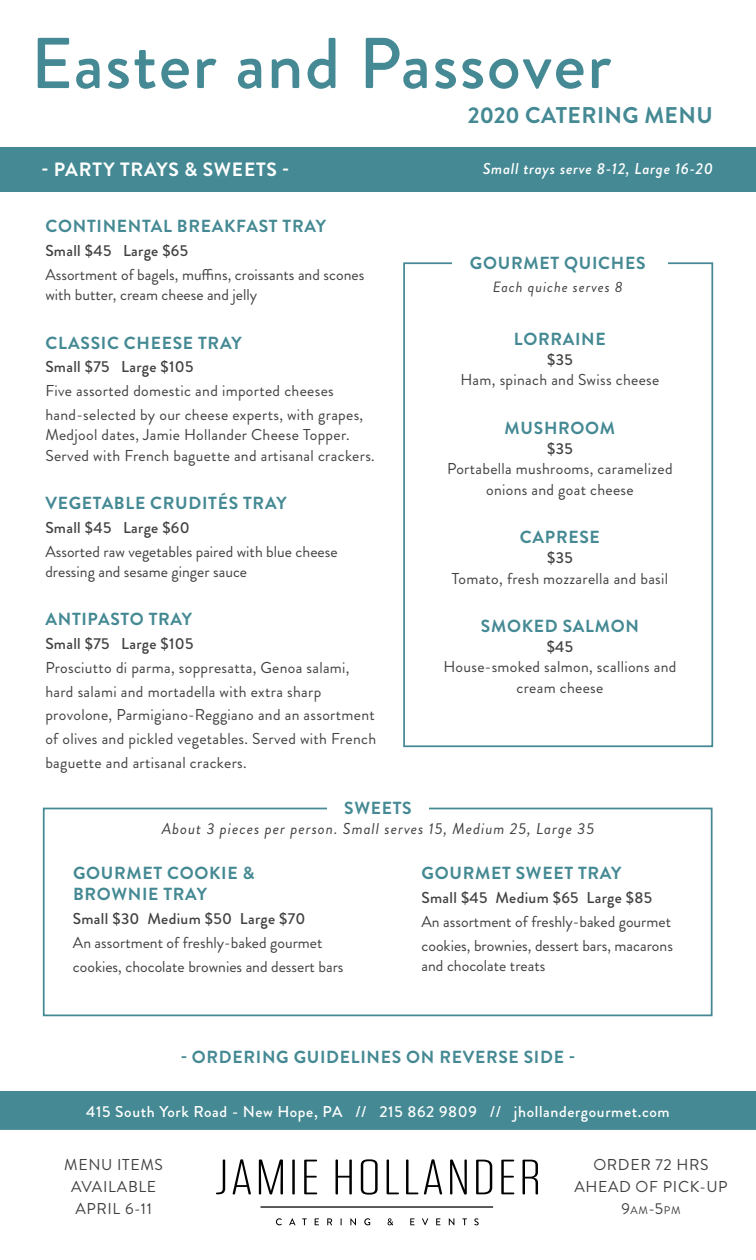
<style>
.page{position:relative;width:756px;height:1260px;background:#fff}
.page>*{position:absolute;margin:0;border:0;box-sizing:border-box;transform-origin:0 0}
.t1{font:500 71.75px "Brandon Grotesque";letter-spacing:.02em;color:#448993}
.t2{font:700 22.75px "Brandon Grotesque";letter-spacing:.02em;color:#448993}
.t3{font:700 19.25px "Brandon Grotesque";letter-spacing:.04em;color:#fff}
.t4{font:700 17.5px/21px "Brandon Grotesque";letter-spacing:.04em;color:#448993}
.t5{font:15.75px/23.8px "Brandon Grotesque";letter-spacing:.02em;color:#414141}
.t6{font:15.75px/23.8px "Brandon Grotesque";color:#414141}
.t7{font:500 15.75px "Brandon Grotesque";letter-spacing:.02em;color:#414141}
.t8{font:500 15.75px "Brandon Grotesque";letter-spacing:.04em;color:#fff}
.t9{font:italic 15.75px "Brandon Grotesque";letter-spacing:.06em;color:#414141}
.t10{font:15.75px/21.7px "Brandon Grotesque";letter-spacing:.04em;color:#414141;text-align:center}
.t11{font:italic 500 15.75px "Brandon Grotesque";letter-spacing:.04em;color:#fff}
.t12{font:italic 14.88px "Brandon Grotesque";letter-spacing:.06em;color:#414141}
.t13{font:11.03px "Brandon Grotesque";color:#414141}
.s1{font-size:15.75px}
</style>
<div class="page">
<div style="left:43px;top:808px;width:670px;height:208px;border:2px solid #448993"></div>
<div style="left:0;top:147px;width:756px;height:44px;background:#448993"></div>
<div style="left:327px;top:796px;width:102px;height:21px;background:#fff"></div>
<div style="left:0;top:1091px;width:756px;height:39px;background:#448993"></div>
<svg style="left:216px;top:1159px;width:9px;height:35px"></svg>
<svg style="left:233px;top:1159px;width:18px;height:35px"></svg>
<svg style="left:259px;top:1159px;width:24px;height:36px"></svg>
<hr style="left:292px;top:1159px;width:3px;height:35px;background:#000">
<svg style="left:304px;top:1160px;width:13px;height:34px"></svg>
<svg style="left:336px;top:1159px;width:16px;height:36px"></svg>
<svg style="left:361px;top:1159px;width:17px;height:36px"></svg>
<svg style="left:387px;top:1159px;width:12px;height:35px"></svg>
<svg style="left:406px;top:1159px;width:12px;height:35px"></svg>
<svg style="left:424px;top:1159px;width:18px;height:35px"></svg>
<svg style="left:450px;top:1159px;width:17px;height:36px"></svg>
<svg style="left:476px;top:1160px;width:16px;height:34px"></svg>
<svg style="left:501px;top:1160px;width:13px;height:34px"></svg>
<svg style="left:523px;top:1160px;width:15px;height:35px"></svg>
<svg style="left:276px;top:1218px;width:6px;height:7px"></svg>
<svg style="left:289px;top:1218px;width:7px;height:7px"></svg>
<svg style="left:302px;top:1218px;width:5px;height:7px"></svg>
<svg style="left:315px;top:1218px;width:4px;height:7px"></svg>
<svg style="left:327px;top:1218px;width:5px;height:7px"></svg>
<svg style="left:350px;top:1218px;width:6px;height:7px"></svg>
<svg style="left:364px;top:1218px;width:6px;height:7px"></svg>
<svg style="left:388px;top:1218px;width:5px;height:7px"></svg>
<svg style="left:410px;top:1218px;width:4px;height:7px"></svg>
<svg style="left:422px;top:1218px;width:6px;height:7px"></svg>
<svg style="left:436px;top:1218px;width:4px;height:7px"></svg>
<svg style="left:449px;top:1218px;width:5px;height:7px"></svg>
<svg style="left:462px;top:1218px;width:5px;height:7px"></svg>
<svg style="left:474px;top:1218px;width:5px;height:7px"></svg>
<hr style="left:260px;top:1206px;width:233px;height:2px;background:#000">
<div style="left:48px;top:1104px;width:660px;height:22px;border:2px solid #448993"></div>
<div style="left:403px;top:262px;width:310px;height:485px;border:2px solid #448993"></div>
<div style="left:452px;top:252px;width:215px;height:21px;background:#fff"></div>
<h1 class="t1" style="left:31px;top:14px;width:582px">Easter and Passover</h1>
<h2 class="t2" style="left:468px;top:99px;width:246px">2020 CATERING MENU</h2>
<p class="t3" style="left:42px;top:156px;width:249px">- PARTY TRAYS &amp; SWEETS -</p>
<p class="t4" style="left:45px;top:216px;width:282px">CONTINENTAL BREAKFAST TRAY</p>
<p class="t7" style="left:45px;top:240px;width:144px">Small $45 Large $65</p>
<p class="t6" style="left:45px;top:265px;width:320px;line-height:20.3px">Assortment of bagels, muffins, croissants and scones with butter, cream cheese and jelly</p>
<p class="t4" style="left:45px;top:332px;width:198px">CLASSIC CHEESE TRAY</p>
<p class="t7" style="left:45px;top:356px;width:150px">Small $75 Large $105</p>
<p class="t5" style="left:45px;top:379px;width:319px">Five assorted domestic and imported cheeses hand-selected by our cheese experts, with grapes,</p>
<p class="t5" style="left:45px;top:425px;width:331px;line-height:20.3px">Medjool dates, Jamie Hollander Cheese Topper.<br>Served with French baguette and artisanal crackers.</p>
<p class="t4" style="left:45px;top:493px;width:243px">VEGETABLE CRUDITÉS TRAY</p>
<p class="t7" style="left:45px;top:516px;width:146px">Small $45 Large $60</p>
<p class="t6" style="left:45px;top:541px;width:294px;line-height:20.3px">Assorted raw vegetables paired with blue cheese dressing and sesame ginger sauce</p>
<p class="t4" style="left:45px;top:609px;width:148px">ANTIPASTO TRAY</p>
<p class="t7" style="left:45px;top:633px;width:150px">Small $75 Large $105</p>
<p class="t5" style="left:45px;top:656px;width:332px">Prosciutto di parma, soppresatta, Genoa salami, hard salami and mortadella with extra sharp provolone, Parmigiano-Reggiano and an assortment of olives and pickled vegetables. Served with French baguette and artisanal crackers.</p>
<p class="t11" style="left:483px;top:157px;width:232px">Small trays serve 8-12, Large 16-20</p>
<p class="t4" style="left:470px;top:253px;width:177px">GOURMET QUICHES</p>
<p class="t12" style="left:493px;top:277px;width:132px">Each quiche serves 8</p>
<p class="t4" style="left:514px;top:329px;width:93px">LORRAINE</p>
<p class="t7" style="left:547px;top:349px;width:27px">$35</p>
<p class="t5" style="left:461px;top:368px;width:200px">Ham, spinach and Swiss cheese</p>
<p class="t4" style="left:505px;top:417px;width:112px">MUSHROOM</p>
<p class="t7" style="left:547px;top:438px;width:27px">$35</p>
<p class="t5" style="left:447px;top:459px;width:227px;line-height:20.3px;text-align:center">Portabella mushrooms, caramelized onions and goat cheese</p>
<p class="t4" style="left:520px;top:527px;width:81px">CAPRESE</p>
<p class="t7" style="left:547px;top:547px;width:27px">$35</p>
<p class="t5" style="left:452px;top:566px;width:218px">Tomato, fresh mozzarella and basil</p>
<p class="t4" style="left:481px;top:616px;width:160px">SMOKED SALMON</p>
<p class="t7" style="left:547px;top:636px;width:28px">$45</p>
<p class="t5" style="left:444px;top:657px;width:234px;line-height:20.3px;text-align:center">House-smoked salmon, scallions and cream cheese</p>
<p class="t4" style="left:344px;top:798px;width:69px">SWEETS</p>
<p class="t9" style="left:162px;top:818px;width:434px">About 3 pieces per person. Small serves 15, Medium 25, Large 35</p>
<p class="t4" style="left:73px;top:863px;width:183px">GOURMET COOKIE &amp;<br>BROWNIE TRAY</p>
<p class="t7" style="left:73px;top:908px;width:234px">Small $30 Medium $50 Large $70</p>
<p class="t6" style="left:73px;top:931px;width:272px">An assortment of freshly-baked gourmet cookies, chocolate brownies and dessert bars</p>
<p class="t4" style="left:422px;top:863px;width:201px">GOURMET SWEET TRAY</p>
<p class="t7" style="left:422px;top:887px;width:232px">Small $45 Medium $65 Large $85</p>
<p class="t6" style="left:422px;top:910px;width:253px">An assortment of freshly-baked gourmet cookies, brownies, dessert bars, macarons</p>
<p class="t6" style="left:422px;top:954px;width:125px">and chocolate treats</p>
<p class="t4" style="left:181px;top:1047px;width:396px">- ORDERING GUIDELINES ON REVERSE SIDE -</p>
<p class="t8" style="left:86px;top:1101px;width:585px">415 South York Road - New Hope, PA // 215 862 9809 // jhollandergourmet.com</p>
<p class="t10" style="left:64px;top:1154px;width:100px">MENU ITEMS<br>AVAILABLE<br>APRIL 6-11</p>
<p class="t10" style="left:574px;top:1154px;width:155px">ORDER 72 HRS<br>AHEAD OF PICK-UP</p>
<p class="t13" style="left:621px;top:1202px;width:61px"><span class="s1">9</span>AM<span class="s1">-5</span>PM</p>
</div>
